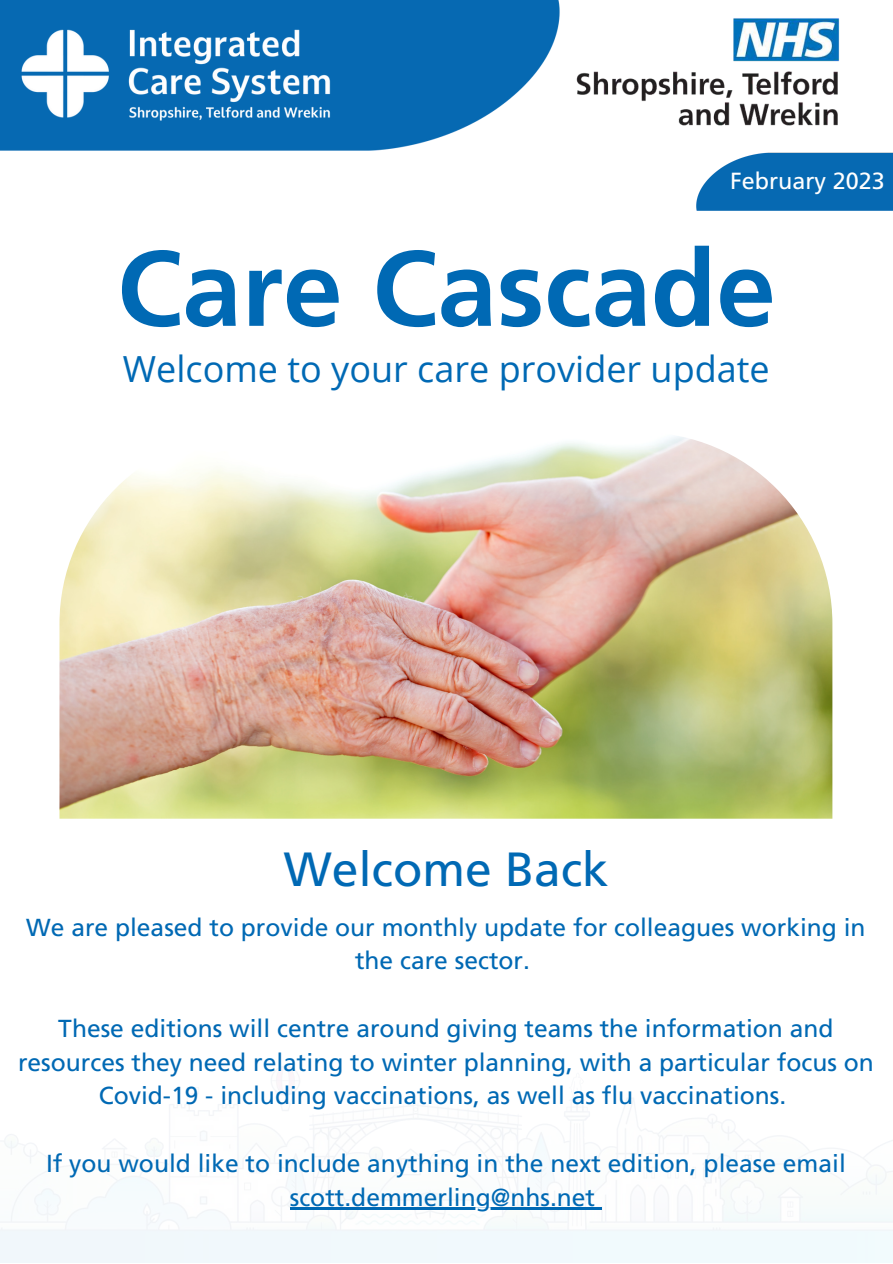
<style>
.page{position:relative;width:893px;height:1264px;background:#fff}
.page>*{position:absolute;margin:0;border:0;box-sizing:border-box;transform-origin:0 0}
.t1{font:700 106.8px "Frutiger";color:#0069b4}
.t2{font:48px "Frutiger";color:#0069b4}
.t3{font:36px "Open Sans";color:#0069b4}
.t4{font:24.6px/33.8px "Frutiger";color:#0069b4;text-align:center}
.t5{font:23.4px "Frutiger";color:#fff}
</style>
<div class="page">
<img style="left:0;top:1066px;width:892px;height:196px">
<img style="left:0;top:0;width:560px;height:151px">
<img style="left:576px;top:18px;width:264px;height:108px">
<img style="left:0;top:4px;width:368px;height:147px">
<img style="left:696px;top:152px;width:196px;height:59px">
<img style="left:59px;top:436px;width:773px;height:382px">
<hr style="left:290px;top:1207px;width:305px;height:2px;background:#0069b4">
<svg style="left:595px;top:1207px;width:7px;height:2px"></svg>
<p class="t5" style="left:730px;top:167px;width:156px">February 2023</p>
<h1 class="t1" style="left:117px;top:226px;width:660px">Care Cascade</h1>
<h3 class="t3" style="left:123px;top:344px;width:648px">Welcome to your care provider update</h3>
<h2 class="t2" style="left:284px;top:840px;width:327px">Welcome Back</h2>
<p class="t4" style="left:26px;top:910px;width:840px">We are pleased to provide our monthly update for colleagues working in the care sector.</p>
<p class="t4" style="left:18px;top:1011px;width:857px">These editions will centre around giving teams the information and resources they need relating to winter planning, with a particular focus on<br>Covid-19 - including vaccinations, as well as flu vaccinations.</p>
<p class="t4" style="left:46px;top:1146px;width:801px">If you would like to include anything in the next edition, please email scott.demmerling@nhs.net</p>
</div>
